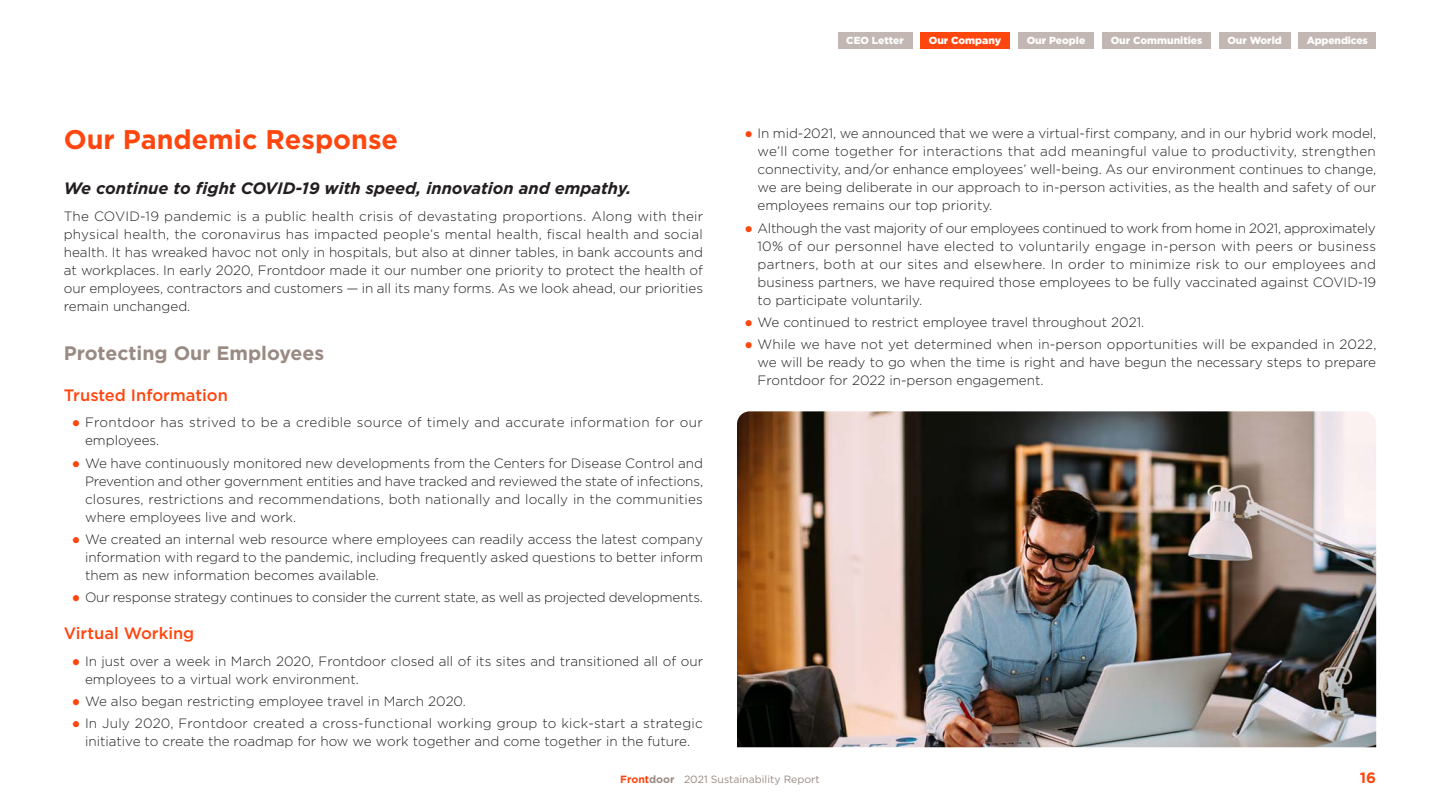
<style>
.page{position:relative;width:1440px;height:810px;background:#fff}
.page>*{position:absolute;margin:0;border:0;box-sizing:border-box;transform-origin:0 0}
.t1{font:700 27px "Gotham";color:#ff460f}
.t2{font:700 19.5px "Gotham";color:#998b83}
.t3{font:italic 700 16.5px "Gotham";color:#231f20}
.t4{font:500 16.5px "Gotham";color:#ff460f}
.t5{font:700 15px "Gotham";color:#ff460f}
.t6{font:300 13.5px/18px "Gotham";color:#231f20;text-align:justify}
.t7{font:300 13.5px/18px "Gotham";letter-spacing:.025em;color:#231f20}
.t8{font:10.5px "Gotham";color:#998b83}
.t9{font:900 10.35px "Gotham";color:#fff}
.s1{font-weight:700;color:#ff460f}
.s2{font-weight:700}
</style>
<div class="page">
<img style="left:737px;top:411px;width:639px;height:336px">
<div style="left:838px;top:33px;width:74px;height:16px;background:#c2b7b3"></div>
<div style="left:920px;top:33px;width:89px;height:16px;background:#ff460f"></div>
<div style="left:1018px;top:33px;width:75px;height:16px;background:#c2b7b3"></div>
<div style="left:1102px;top:33px;width:108px;height:16px;background:#c2b7b3"></div>
<div style="left:1219px;top:33px;width:71px;height:16px;background:#c2b7b3"></div>
<div style="left:1298px;top:33px;width:78px;height:16px;background:#c2b7b3"></div>
<h1 class="t1" style="left:64px;top:122px;width:336px">Our Pandemic Response</h1>
<p class="t3" style="left:64px;top:178px;width:569px">We continue to fight COVID-19 with speed, innovation and empathy.</p>
<p class="t6" style="left:64px;top:207px;width:641px">The COVID-19 pandemic is a public health crisis of devastating proportions. Along with their physical health, the coronavirus has impacted people’s mental health, fiscal health and social health. It has wreaked havoc not only in hospitals, but also at dinner tables, in bank accounts and at workplaces. In early 2020, Frontdoor made it our number one priority to protect the health of our employees, contractors and customers — in all its many forms. As we look ahead, our priorities remain unchanged.</p>
<h2 class="t2" style="left:64px;top:340px;width:262px">Protecting Our Employees</h2>
<p class="t4" style="left:64px;top:384px;width:166px">Trusted Information</p>
<p class="t7" style="left:85px;top:413px;width:619px">Frontdoor has strived to be a credible source of timely and accurate information for our employees.</p>
<p class="t6" style="left:85px;top:454px;width:619px">We have continuously monitored new developments from the Centers for Disease Control and Prevention and other government entities and have tracked and reviewed the state of infections, closures, restrictions and recommendations, both nationally and locally in the communities where employees live and work.</p>
<p class="t6" style="left:85px;top:530px;width:619px">We created an internal web resource where employees can readily access the latest company information with regard to the pandemic, including frequently asked questions to better inform them as new information becomes available.</p>
<p class="t6" style="left:85px;top:588px;width:619px">Our response strategy continues to consider the current state, as well as projected developments.</p>
<p class="t4" style="left:64px;top:622px;width:132px">Virtual Working</p>
<p class="t6" style="left:85px;top:651px;width:620px">In just over a week in March 2020, Frontdoor closed all of its sites and transitioned all of our employees to a virtual work environment.</p>
<p class="t6" style="left:85px;top:690px;width:619px;line-height:22.2px">We also began restricting employee travel in March 2020.<br>In July 2020, Frontdoor created a cross-functional working group to kick-start a strategic</p>
<p class="t6" style="left:85px;top:732px;width:606px">initiative to create the roadmap for how we work together and come together in the future.</p>
<p class="t9" style="left:846px;top:34px;width:59px">CEO Letter</p>
<p class="t9" style="left:929px;top:34px;width:74px">Our Company</p>
<p class="t9" style="left:1027px;top:34px;width:60px">Our People</p>
<p class="t9" style="left:1110px;top:34px;width:93px">Our Communities</p>
<p class="t9" style="left:1227px;top:34px;width:56px">Our World</p>
<p class="t9" style="left:1306px;top:34px;width:63px">Appendices</p>
<p class="t6" style="left:757px;top:124px;width:620px">In mid-2021, we announced that we were a virtual-first company, and in our hybrid work model, we’ll come together for interactions that add meaningful value to productivity, strengthen connectivity, and/or enhance employees’ well-being. As our environment continues to change, we are being deliberate in our approach to in-person activities, as the health and safety of our employees remains our top priority.</p>
<p class="t6" style="left:757px;top:218px;width:620px">Although the vast majority of our employees continued to work from home in 2021, approximately 10% of our personnel have elected to voluntarily engage in-person with peers or business partners, both at our sites and elsewhere. In order to minimize risk to our employees and business partners, we have required those employees to be fully vaccinated against COVID-19 to participate voluntarily.</p>
<p class="t6" style="left:757px;top:311px;width:620px;line-height:22.2px">We continued to restrict employee travel throughout 2021.<br>While we have not yet determined when in-person opportunities will be expanded in 2022,</p>
<p class="t6" style="left:757px;top:353px;width:620px">we will be ready to go when the time is right and have begun the necessary steps to prepare<br>Frontdoor for 2022 in-person engagement.</p>
<p class="t8" style="left:620px;top:773px;width:201px"><span class="s1">Front</span><span class="s2">door</span> 2021 Sustainability Report</p>
<p class="t5" style="left:1360px;top:768px;width:18px">16</p>
</div>
